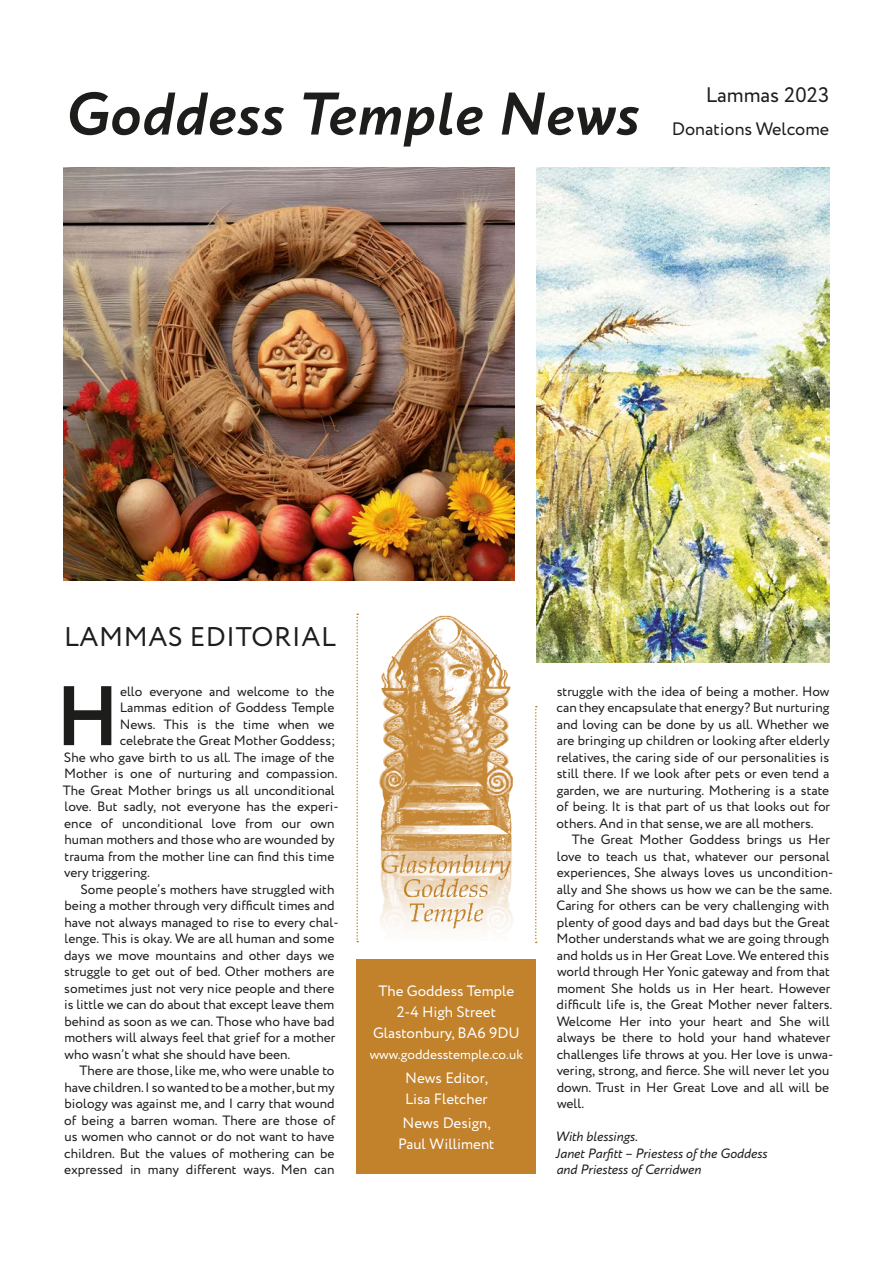
<style>
.page{position:relative;width:893px;height:1263px;background:#fff}
.page>*{position:absolute;margin:0;border:0;box-sizing:border-box;transform-origin:0 0}
.t1{font:700 84.15px "Circe";color:#1d1d1b}
.t2{font:italic 700 60px "Circe";letter-spacing:.01em;color:#1d1d1b}
.t3{font:27px "Circe";letter-spacing:.02em;color:#1d1d1b}
.t4{font:21px "Circe";color:#1d1d1b}
.t5{font:18px "Circe";color:#1d1d1b}
.t6{font:15px/21px "Circe";color:#fff}
.t7{font:13.5px/16.5px "Circe";color:#1d1d1b;text-align:justify}
.t8{font:italic 13.5px/16.5px "Circe";color:#1d1d1b}
.t9{font:13.5px "Circe";color:#fff}
</style>
<div class="page">
<div style="left:356px;top:960px;width:180px;height:214px;background:#c2812b"></div>
<svg style="left:356px;top:613px;width:2px;height:329px"></svg>
<svg style="left:535px;top:706px;width:2px;height:237px"></svg>
<img style="left:64px;top:168px;width:450px;height:412px">
<img style="left:379px;top:615px;width:134px;height:316px">
<img style="left:536px;top:168px;width:293px;height:495px">
<h2 class="t2" style="left:64px;top:74px;width:576px">Goddess Temple News</h2>
<h3 class="t4" style="left:706px;top:80px;width:125px">Lammas 2023</h3>
<h3 class="t5" style="left:672px;top:116px;width:159px">Donations Welcome</h3>
<h3 class="t3" style="left:64px;top:619px;width:273px">LAMMAS EDITORIAL</h3>
<h1 class="t1" style="left:56px;top:660px;width:65px">H</h1>
<p class="t7" style="left:120px;top:683px;width:216px">ello everyone and welcome to the</p>
<p class="t7" style="left:120px;top:700px;width:216px">Lammas edition of Goddess Temple</p>
<p class="t7" style="left:120px;top:716px;width:216px">News. This is the time when we</p>
<p class="t7" style="left:120px;top:733px;width:217px">celebrate the Great Mother Goddess;</p>
<p class="t7" style="left:64px;top:749px;width:272px">She who gave birth to us all. The image of the</p>
<p class="t7" style="left:64px;top:766px;width:275px">Mother is one of nurturing and compassion.</p>
<p class="t7" style="left:63px;top:782px;width:273px">The Great Mother brings us all unconditional</p>
<p class="t7" style="left:64px;top:799px;width:276px">love. But sadly, not everyone has the experi-</p>
<p class="t7" style="left:64px;top:815px;width:272px">ence of unconditional love from our own</p>
<p class="t7" style="left:64px;top:832px;width:272px">human mothers and those who are wounded by</p>
<p class="t7" style="left:65px;top:848px;width:271px">trauma from the mother line can find this time</p>
<p class="t7" style="left:64px;top:865px;width:87px">very triggering.</p>
<p class="t7" style="left:81px;top:881px;width:255px">Some people’s mothers have struggled with</p>
<p class="t7" style="left:64px;top:898px;width:272px">being a mother through very difficult times and</p>
<p class="t7" style="left:64px;top:914px;width:276px">have not always managed to rise to every chal-</p>
<p class="t7" style="left:64px;top:931px;width:271px">lenge. This is okay. We are all human and some</p>
<p class="t7" style="left:64px;top:947px;width:272px">days we move mountains and other days we</p>
<p class="t7" style="left:64px;top:964px;width:272px">struggle to get out of bed. Other mothers are</p>
<p class="t7" style="left:64px;top:980px;width:272px">sometimes just not very nice people and there</p>
<p class="t7" style="left:64px;top:997px;width:272px">is little we can do about that except leave them</p>
<p class="t7" style="left:64px;top:1013px;width:272px">behind as soon as we can. Those who have bad</p>
<p class="t7" style="left:64px;top:1030px;width:272px">mothers will always feel that grief for a mother</p>
<p class="t7" style="left:65px;top:1046px;width:227px">who wasn’t what she should have been.</p>
<p class="t7" style="left:79px;top:1063px;width:257px">There are those, like me, who were unable to</p>
<p class="t7" style="left:64px;top:1079px;width:272px">have children. I so wanted to be a mother, but my</p>
<p class="t7" style="left:64px;top:1096px;width:272px">biology was against me, and I carry that wound</p>
<p class="t7" style="left:64px;top:1112px;width:273px">of being a barren woman. There are those of</p>
<p class="t7" style="left:64px;top:1129px;width:272px">us women who cannot or do not want to have</p>
<p class="t7" style="left:64px;top:1145px;width:272px">children. But the values of mothering can be</p>
<p class="t7" style="left:64px;top:1162px;width:272px">expressed in many different ways. Men can</p>
<p class="t6" style="left:373px;top:981px;width:148px;text-align:center">The Goddess Temple<br>2-4 High Street<br>Glastonbury, BA6 9DU</p>
<p class="t9" style="left:370px;top:1046px;width:155px">www.goddesstemple.co.uk</p>
<p class="t6" style="left:405px;top:1068px;width:85px">News Editor,<br>Lisa Fletcher</p>
<p class="t6" style="left:398px;top:1113px;width:98px">News Design,<br>Paul Williment</p>
<p class="t7" style="left:557px;top:683px;width:275px">struggle with the idea of being a mother. How can they encapsulate that energy? But nurturing and loving can be done by us all. Whether we are bringing up children or looking after elderly relatives, the caring side of our personalities is still there. If we look after pets or even tend a garden, we are nurturing. Mothering is a state of being. It is that part of us that looks out for others. And in that sense, we are all mothers.</p>
<p class="t7" style="left:556px;top:832px;width:278px;text-align:left;text-indent:15px">The Great Mother Goddess brings us Her love to teach us that, whatever our personal experiences, She always loves us uncondition&shy;ally and She shows us how we can be the same.<br>Caring for others can be very challenging with plenty of good days and bad days but the Great Mother understands what we are going through and holds us in Her Great Love. We entered this world through Her Yonic gateway and from that moment She holds us in Her heart. However difficult life is, the Great Mother never falters.<br>Welcome Her into your heart and She will always be there to hold your hand whatever challenges life throws at you. Her love is unwa&shy;vering, strong, and fierce. She will never let you down. Trust in Her Great Love and all will be well.</p>
<p class="t8" style="left:555px;top:1128px;width:214px">With blessings.<br>Janet Parfitt – Priestess of the Goddess and Priestess of Cerridwen</p>
</div>
